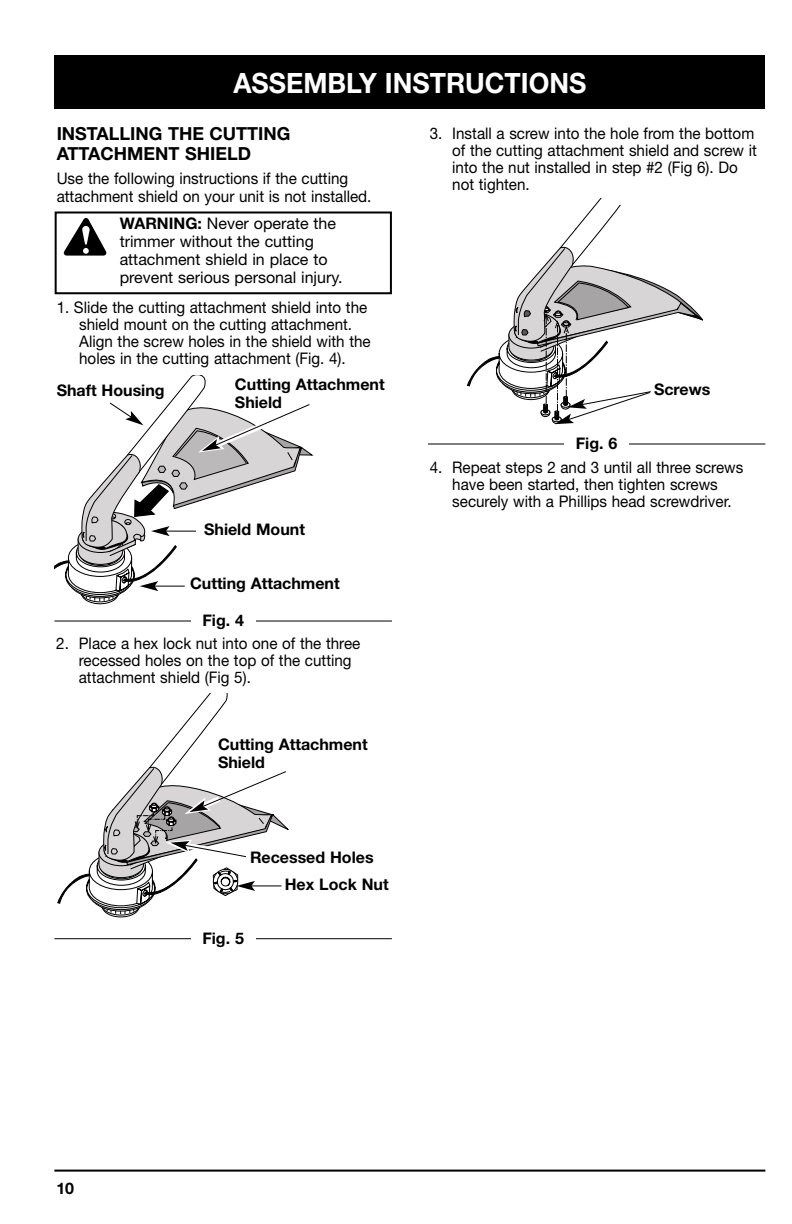
<style>
.page{position:relative;width:792px;height:1224px;background:#fff}
.page>*{position:absolute;margin:0;border:0;box-sizing:border-box;transform-origin:0 0}
.t1{font:700 28px "Helvetica Neue";color:#fff;scale:.95 1}
.t2{font:700 18px/20px "Helvetica Neue";color:#000}
.t3{font:16px/17px "Helvetica Neue";color:#000;scale:.95 1}
.t4{font:700 16px/18px "Helvetica Neue";color:#000}
.t5{font:16px/18px "Helvetica Neue";color:#000}
.s1{font-weight:700}
</style>
<div class="page">
<div style="left:54px;top:55px;width:711px;height:54px;background:#000"></div>
<hr style="left:54px;top:1170px;width:711px;height:2px;background:#000">
<svg style="left:81px;top:583px;width:37px;height:21px"></svg>
<svg style="left:64px;top:218px;width:42px;height:38px"></svg>
<hr style="left:54px;top:621px;width:338px;height:1px;background:#000">
<div style="left:191px;top:611px;width:64px;height:20px;background:#fff"></div>
<hr style="left:54px;top:938px;width:338px;height:1px;background:#000">
<div style="left:191px;top:929px;width:64px;height:20px;background:#fff"></div>
<hr style="left:428px;top:444px;width:337px;height:1px;background:#000">
<div style="left:564px;top:434px;width:65px;height:20px;background:#fff"></div>
<svg style="left:57px;top:694px;width:232px;height:223px"></svg>
<svg style="left:467px;top:199px;width:236px;height:225px"></svg>
<svg style="left:55px;top:376px;width:258px;height:226px"></svg>
<div style="left:55px;top:212px;width:337px;height:82px;border:2px solid #000"></div>
<h1 class="t1" style="left:233px;top:73px;width:373px">ASSEMBLY INSTRUCTIONS</h1>
<p class="t2" style="left:57px;top:125px;width:235px">INSTALLING THE CUTTING<br>ATTACHMENT SHIELD</p>
<p class="t3" style="left:57px;top:171px;width:333px;line-height:18px">Use the following instructions if the cutting attachment shield on your unit is not installed.</p>
<p class="t5" style="left:120px;top:216px;width:224px"><span class="s1">WARNING:</span> Never operate the trimmer without the cutting attachment shield in place to prevent serious personal injury.</p>
<p class="t3" style="left:79px;top:301px;width:308px;text-indent:-23px">1. Slide the cutting attachment shield into the shield mount on the cutting attachment.<br>Align the screw holes in the shield with the holes in the cutting attachment (Fig. 4).</p>
<p class="t4" style="left:57px;top:383px;width:109px">Shaft Housing</p>
<p class="t4" style="left:235px;top:376px;width:151px">Cutting Attachment<br>Shield</p>
<p class="t4" style="left:204px;top:522px;width:102px">Shield Mount</p>
<p class="t4" style="left:190px;top:576px;width:151px">Cutting Attachment</p>
<p class="t4" style="left:202px;top:613px;width:43px">Fig. 4</p>
<p class="t3" style="left:79px;top:637px;width:298px;text-indent:-23px">2. Place a hex lock nut into one of the three recessed holes on the top of the cutting attachment shield (Fig 5).</p>
<p class="t4" style="left:218px;top:737px;width:151px">Cutting Attachment<br>Shield</p>
<p class="t4" style="left:250px;top:850px;width:125px">Recessed Holes</p>
<p class="t4" style="left:202px;top:931px;width:43px">Fig. 5</p>
<p class="t4" style="left:285px;top:877px;width:106px">Hex Lock Nut</p>
<p class="t3" style="left:452px;top:126px;width:322px;text-indent:-23px">3. Install a screw into the hole from the bottom of the cutting attachment shield and screw it into the nut installed in step #2 (Fig 6). Do not tighten.</p>
<p class="t4" style="left:576px;top:436px;width:43px">Fig. 6</p>
<p class="t4" style="left:654px;top:382px;width:58px">Screws</p>
<p class="t3" style="left:452px;top:460px;width:308px;text-indent:-23px">4. Repeat steps 2 and 3 until all three screws have been started, then tighten screws securely with a Phillips head screwdriver.</p>
<p class="t4" style="left:56px;top:1180px;width:19px">10</p>
</div>
